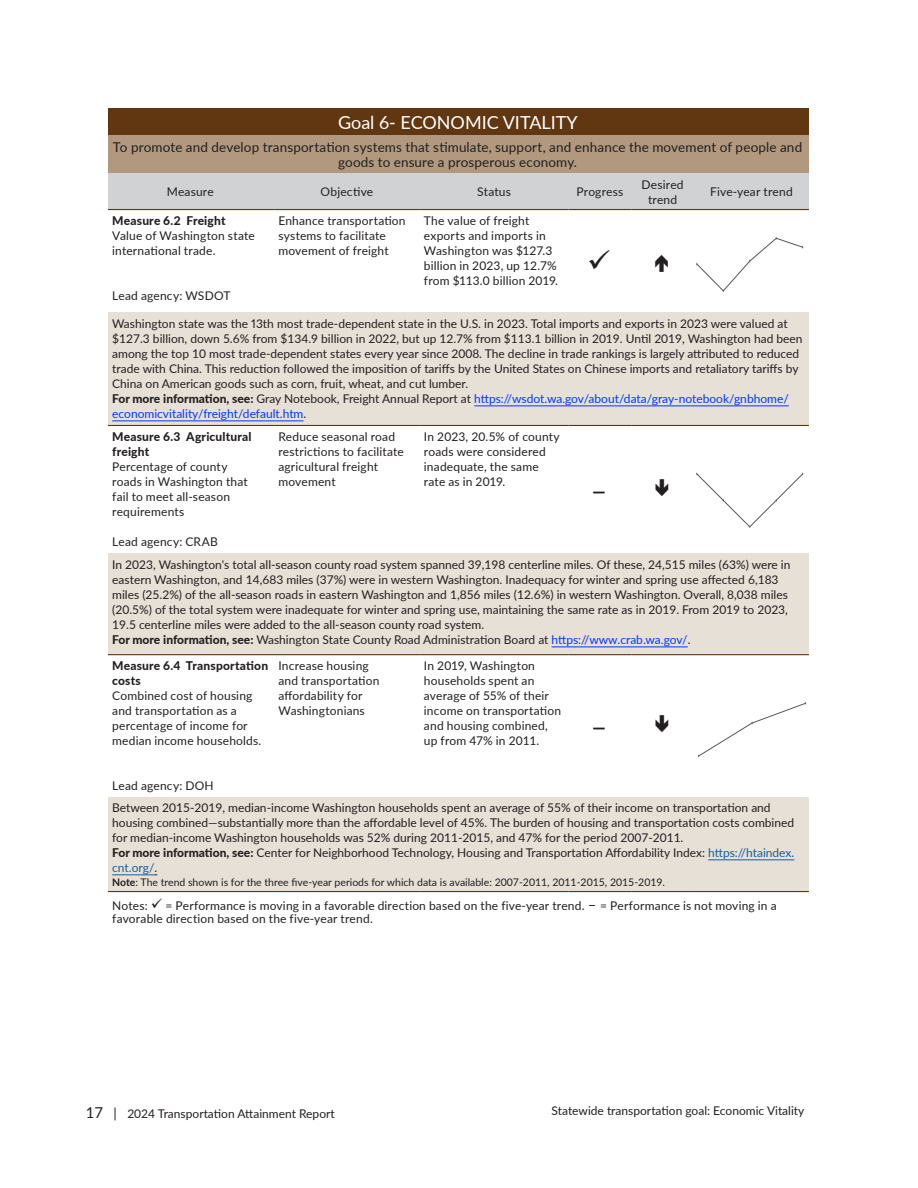
<style>
.page{position:relative;width:918px;height:1188px;background:#fff}
.page>*{position:absolute;margin:0;border:0;box-sizing:border-box;transform-origin:0 0}
.t1{font:28.5px "Lato";color:#231f20}
.t2{font:18px "Lato";color:#fff}
.t3{font:13.5px/15px "Lato";letter-spacing:.01em;color:#231f20;text-align:center}
.t4{font:12px/15px "Lato";color:#231f20}
.t5{font:12px/15px "Lato";color:#0039ff}
.t6{font:800 12px/15px "Lato";letter-spacing:.015em;color:#231f20}
.t7{font:10.5px "Lato";color:#231f20}
.s1{font-weight:800;color:#231f20}
.s2{color:#231f20}
.s3{font-weight:800}
.s4{color:#0039ff}
.s5{color:#175d9e}
.s6{font-weight:700}
.s7{font-size:15px}
.s8{font-size:13.5px}
</style>
<div class="page">
<div style="left:108px;top:108px;width:701px;height:27px;background:#603711"></div>
<div style="left:108px;top:135px;width:701px;height:38px;background:#b1987f"></div>
<div style="left:108px;top:173px;width:166px;height:37px;background:#d1d2d4"></div>
<div style="left:274px;top:173px;width:146px;height:37px;background:#d1d2d4"></div>
<div style="left:420px;top:173px;width:149px;height:37px;background:#d1d2d4"></div>
<div style="left:569px;top:173px;width:62px;height:37px;background:#d1d2d4"></div>
<div style="left:631px;top:173px;width:63px;height:37px;background:#d1d2d4"></div>
<div style="left:694px;top:173px;width:115px;height:37px;background:#d1d2d4"></div>
<div style="left:108px;top:312px;width:701px;height:113px;background:#e7e0d7"></div>
<div style="left:108px;top:553px;width:701px;height:102px;background:#e7e0d7"></div>
<div style="left:108px;top:796px;width:701px;height:96px;background:#e7e0d7"></div>
<hr style="left:108px;top:891px;width:166px;height:1px;background:#603711">
<hr style="left:274px;top:891px;width:146px;height:1px;background:#603711">
<hr style="left:420px;top:891px;width:149px;height:1px;background:#603711">
<hr style="left:569px;top:891px;width:62px;height:1px;background:#603711">
<hr style="left:631px;top:891px;width:63px;height:1px;background:#603711">
<hr style="left:694px;top:891px;width:115px;height:1px;background:#603711">
<hr style="left:108px;top:209px;width:166px;height:1px;background:#603711">
<hr style="left:274px;top:209px;width:146px;height:1px;background:#603711">
<hr style="left:420px;top:209px;width:149px;height:1px;background:#603711">
<hr style="left:569px;top:209px;width:62px;height:1px;background:#603711">
<hr style="left:631px;top:209px;width:63px;height:1px;background:#603711">
<hr style="left:694px;top:209px;width:115px;height:1px;background:#603711">
<hr style="left:108px;top:425px;width:166px;height:1px;background:#603711">
<hr style="left:274px;top:425px;width:146px;height:1px;background:#603711">
<hr style="left:420px;top:425px;width:149px;height:1px;background:#603711">
<hr style="left:569px;top:425px;width:62px;height:1px;background:#603711">
<hr style="left:631px;top:425px;width:63px;height:1px;background:#603711">
<hr style="left:694px;top:425px;width:115px;height:1px;background:#603711">
<hr style="left:108px;top:654px;width:166px;height:1px;background:#603711">
<hr style="left:274px;top:654px;width:146px;height:1px;background:#603711">
<hr style="left:420px;top:654px;width:149px;height:1px;background:#603711">
<hr style="left:569px;top:654px;width:62px;height:1px;background:#603711">
<hr style="left:631px;top:654px;width:63px;height:1px;background:#603711">
<hr style="left:694px;top:654px;width:115px;height:1px;background:#603711">
<hr style="left:474px;top:406px;width:315px;height:1px;background:#0039ff">
<hr style="left:112px;top:421px;width:192px;height:1px;background:#0039ff">
<hr style="left:552px;top:647px;width:136px;height:1px;background:#0039ff">
<hr style="left:708px;top:860px;width:86px;height:1px;background:#175d9e">
<hr style="left:112px;top:875px;width:42px;height:1px;background:#175d9e">
<svg style="left:696px;top:472px;width:108px;height:56px"></svg>
<svg style="left:696px;top:237px;width:108px;height:55px"></svg>
<svg style="left:698px;top:702px;width:109px;height:56px"></svg>
<h1 class="t2" style="left:338px;top:109px;width:241px">Goal 6- ECONOMIC VITALITY</h1>
<p class="t3" style="left:113px;top:139px;width:691px">To promote and develop transportation systems that stimulate, support, and enhance the movement of people and goods to ensure a prosperous economy.</p>
<p class="t4" style="left:167px;top:184px;width:48px">Measure</p>
<p class="t4" style="left:321px;top:184px;width:54px">Objective</p>
<p class="t4" style="left:477px;top:184px;width:35px">Status</p>
<p class="t4" style="left:576px;top:184px;width:48px">Progress</p>
<p class="t4" style="left:642px;top:176px;width:44px">Desired</p>
<p class="t4" style="left:648px;top:191px;width:31px">trend</p>
<p class="t4" style="left:710px;top:184px;width:84px">Five-year trend</p>
<p class="t6" style="left:112px;top:213px;width:115px">Measure 6.2 Freight</p>
<p class="t4" style="left:112px;top:228px;width:144px">Value of Washington state international trade.</p>
<p class="t4" style="left:112px;top:288px;width:120px">Lead agency: WSDOT</p>
<p class="t4" style="left:278px;top:213px;width:129px">Enhance transportation systems to facilitate movement of freight</p>
<p class="t4" style="left:424px;top:213px;width:123px">The value of freight exports and imports in</p>
<p class="t4" style="left:424px;top:243px;width:136px">Washington was $127.3 billion in 2023, up 12.7% from $113.0 billion 2019.</p>
<p class="t4" style="left:112px;top:316px;width:692px">Washington state was the 13th most trade-dependent state in the U.S. in 2023. Total imports and exports in 2023 were valued at $127.3 billion, down 5.6% from $134.9 billion in 2022, but up 12.7% from $113.1 billion in 2019. Until 2019, Washington had been among the top 10 most trade-dependent states every year since 2008. The decline in trade rankings is largely attributed to reduced trade with China. This reduction followed the imposition of tariffs by the United States on Chinese imports and retaliatory tariffs by China on American goods such as corn, fruit, wheat, and cut lumber.</p>
<p class="t5" style="left:112px;top:391px;width:678px"><span class="s1">For more information, see:</span> <span class="s2">Gray Notebook, Freight Annual Report at</span> https://wsdot.wa.gov/about/data/gray-notebook/gnbhome/ economicvitality/freight/default.htm<span class="s2">.</span></p>
<p class="t6" style="left:112px;top:429px;width:141px">Measure 6.3 Agricultural freight</p>
<p class="t4" style="left:112px;top:459px;width:137px">Percentage of county roads in Washington that fail to meet all-season requirements</p>
<p class="t4" style="left:112px;top:534px;width:107px">Lead agency: CRAB</p>
<p class="t4" style="left:278px;top:429px;width:127px">Reduce seasonal road restrictions to facilitate agricultural freight movement</p>
<p class="t4" style="left:424px;top:429px;width:137px">In 2023, 20.5% of county roads were considered inadequate, the same rate as in 2019.</p>
<p class="t1" style="left:591px;top:470px;width:18px">–</p>
<p class="t4" style="left:112px;top:557px;width:680px">In 2023, Washington's total all-season county road system spanned 39,198 centerline miles. Of these, 24,515 miles (63%) were in eastern Washington, and 14,683 miles (37%) were in western Washington. Inadequacy for winter and spring use affected 6,183 miles (25.2%) of the all-season roads in eastern Washington and 1,856 miles (12.6%) in western Washington. Overall, 8,038 miles (20.5%) of the total system were inadequate for winter and spring use, maintaining the same rate as in 2019. From 2019 to 2023, 19.5 centerline miles were added to the all-season county road system.</p>
<p class="t4" style="left:112px;top:632px;width:580px"><span class="s3">For more information, see:</span> Washington State County Road Administration Board at <span class="s4">https://www.crab.wa.gov/</span>.</p>
<p class="t4" style="left:112px;top:658px;width:157px"><span class="s3">Measure 6.4 Transportation costs<br></span>Combined cost of housing and transportation as a percentage of income for median income households.</p>
<p class="t4" style="left:112px;top:778px;width:103px">Lead agency: DOH</p>
<p class="t4" style="left:278px;top:658px;width:103px">Increase housing and transportation affordability for<br>Washingtonians</p>
<p class="t4" style="left:424px;top:658px;width:139px">In 2019, Washington households spent an average of 55% of their income on transportation and housing combined, up from 47% in 2011.</p>
<p class="t1" style="left:591px;top:706px;width:18px">–</p>
<p class="t4" style="left:112px;top:800px;width:684px">Between 2015-2019, median-income Washington households spent an average of 55% of their income on transportation and housing combined—substantially more than the affordable level of 45%. The burden of housing and transportation costs combined for median-income Washington households was 52% during 2011-2015, and 47% for the period 2007-2011.</p>
<p class="t4" style="left:112px;top:845px;width:684px"><span class="s3">For more information, see:</span> Center for Neighborhood Technology, Housing and Transportation Affordability Index: <span class="s5">https://htaindex. cnt.org/</span>.</p>
<p class="t7" style="left:112px;top:874px;width:554px"><span class="s6">Note</span>: The trend shown is for the three five-year periods for which data is available: 2007-2011, 2011-2015, 2015-2019.</p>
<p class="t4" style="left:112px;top:898px;width:666px;line-height:13.5px">Notes: ✓ = Performance is moving in a favorable direction based on the five-year trend. <span class="s7">–</span> = Performance is not moving in a favorable direction based on the five-year trend.</p>
<p class="t4" style="left:86px;top:1105px;width:250px"><span class="s7">17</span> <span class="s8">|</span> 2024 Transportation Attainment Report</p>
<p class="t4" style="left:552px;top:1103px;width:254px">Statewide transportation goal: Economic Vitality</p>
</div>
